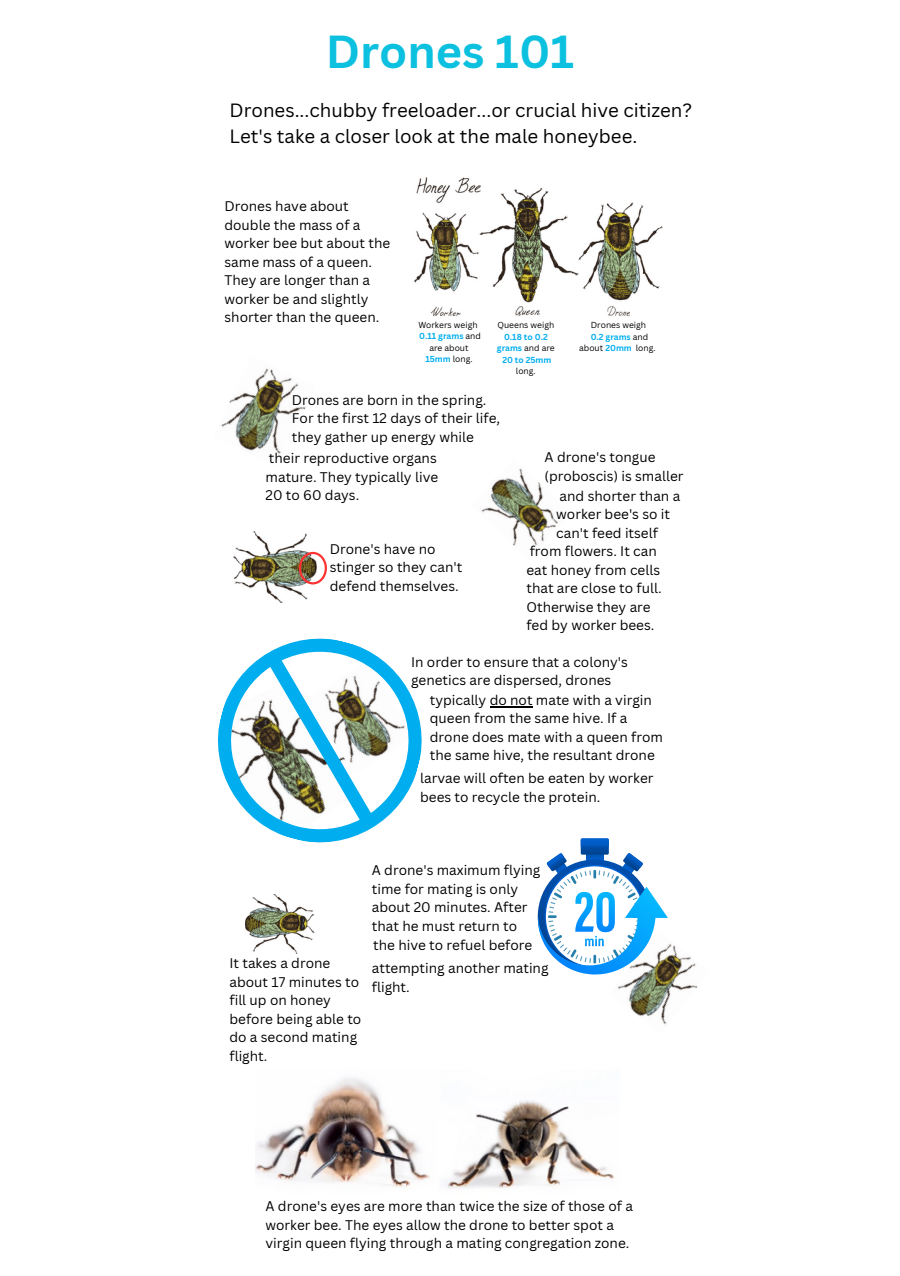
<style>
.page{position:relative;width:900px;height:1276px;background:#fff}
.page>*{position:absolute;margin:0;border:0;box-sizing:border-box;transform-origin:0 0}
.t1{font:700 45px "Canva Sans";color:#0cc0df}
.t2{font:18.75px/26.1px "Canva Sans";color:#000}
.t3{font:13.65px/18.5px "Canva Sans";color:#000}
.t4{font:8.55px/11.6px "Canva Sans";color:#000;text-align:center}
.t5{font:700 8.55px/11.6px "Canva Sans";color:#00aeef;text-align:center}
.s1{font-weight:700;color:#00aeef}
.s2{font-weight:400;color:#000}
</style>
<div class="page">
<img style="left:414px;top:177px;width:249px;height:140px">
<img style="left:481px;top:468px;width:78px;height:78px">
<img style="left:221px;top:368px;width:85px;height:86px">
<img style="left:233px;top:532px;width:83px;height:70px">
<svg style="left:299px;top:552px;width:28px;height:32px"></svg>
<img style="left:256px;top:1078px;width:359px;height:111px">
<svg style="left:581px;top:838px;width:28px;height:16px"></svg>
<svg style="left:581px;top:838px;width:28px;height:8px"></svg>
<svg style="left:538px;top:853px;width:130px;height:121px"></svg>
<hr style="left:490px;top:706px;width:43px;height:1px;background:#000">
<img style="left:609px;top:931px;width:89px;height:94px">
<svg style="left:217px;top:638px;width:205px;height:205px"></svg>
<img style="left:246px;top:895px;width:69px;height:58px">
<p class="t1" style="left:326px;top:20px;width:250px">Drones 101</p>
<p class="t2" style="left:229px;top:97px;width:464px">Drones...chubby freeloader...or crucial hive citizen?<br>Let's take a closer look at the male honeybee.</p>
<p class="t3" style="left:225px;top:197px;width:167px">Drones have about double the mass of a worker bee but about the same mass of a queen.<br>They are longer than a worker be and slightly shorter than the queen.</p>
<p class="t4" style="left:418px;top:318px;width:61px">Workers weigh</p>
<p class="t4" style="left:419px;top:330px;width:63px"><span class="s1">0.11 grams</span> and are about</p>
<p class="t4" style="left:425px;top:353px;width:49px"><span class="s1">15mm</span> long.</p>
<p class="t4" style="left:497px;top:319px;width:58px">Queens weigh</p>
<p class="t5" style="left:504px;top:330px;width:45px">0.18 to 0.2</p>
<p class="t4" style="left:497px;top:342px;width:59px"><span class="s1">grams</span> and are</p>
<p class="t5" style="left:502px;top:353px;width:51px">20 to 25mm <span class="s2">long.</span></p>
<p class="t3" style="left:292px;top:390px;width:210px">Drones are born in the spring.<br>For the first 12 days of their life, they gather up energy while</p>
<p class="t4" style="left:591px;top:319px;width:57px">Drones weigh</p>
<p class="t4" style="left:579px;top:330px;width:78px"><span class="s1">0.2 grams</span> and about <span class="s1">20mm</span> long.</p>
<p class="t3" style="left:266px;top:449px;width:174px">their reproductive organs mature. They typically live</p>
<p class="t3" style="left:266px;top:486px;width:95px">20 to 60 days.</p>
<p class="t3" style="left:330px;top:539px;width:134px">Drone's have no stinger so they can't defend themselves.</p>
<p class="t3" style="left:545px;top:448px;width:140px">A drone's tongue (proboscis) is smaller</p>
<p class="t3" style="left:556px;top:486px;width:126px">and shorter than a worker bee's so it can't feed itself</p>
<p class="t3" style="left:526px;top:542px;width:137px">from flowers. It can eat honey from cells that are close to full.<br>Otherwise they are fed by worker bees.</p>
<p class="t3" style="left:411px;top:652px;width:218px">In order to ensure that a colony's genetics are dispersed, drones</p>
<p class="t3" style="left:430px;top:690px;width:235px">typically do not mate with a virgin queen from the same hive. If a drone does mate with a queen from the same hive, the resultant drone</p>
<p class="t3" style="left:420px;top:769px;width:235px">larvae will often be eaten by worker bees to recycle the protein.</p>
<p class="t3" style="left:229px;top:954px;width:133px">It takes a drone about 17 minutes to fill up on honey before being able to do a second mating flight.</p>
<p class="t3" style="left:372px;top:861px;width:170px">A drone's maximum flying time for mating is only about 20 minutes. After that he must return to</p>
<p class="t3" style="left:373px;top:936px;width:161px">the hive to refuel before</p>
<p class="t3" style="left:372px;top:958px;width:178px">attempting another mating flight.</p>
<p class="t3" style="left:266px;top:1196px;width:369px">A drone's eyes are more than twice the size of those of a worker bee. The eyes allow the drone to better spot a virgin queen flying through a mating congregation zone.</p>
</div>
